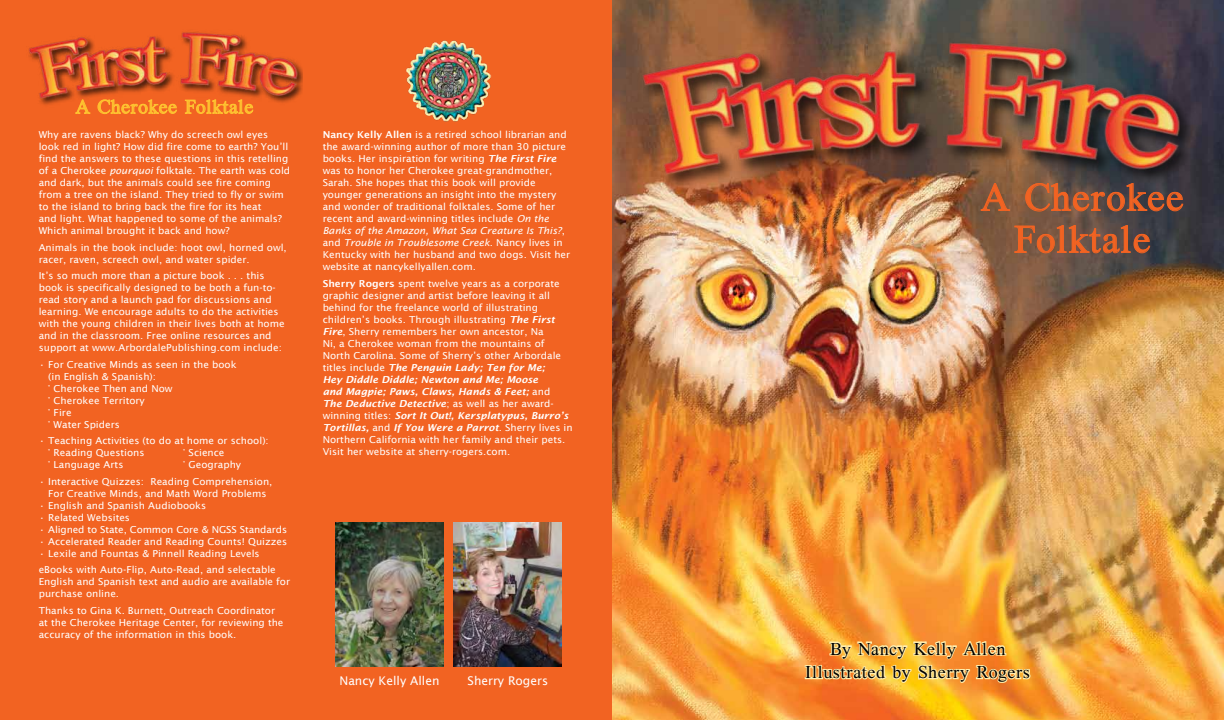
<style>
.page{position:relative;width:1224px;height:720px;background:#fff}
.page>*{position:absolute;margin:0;border:0;box-sizing:border-box;transform-origin:0 0}
.t1{font:35px/42px "Digohweli";color:#f26322;text-align:center}
.t2{font:17.5px "Digohweli";color:#fec230}
.t3{font:16px/23.7px "Digohweli";color:#000;text-align:center}
.t4{font:12px "Lucida Sans";color:#fff}
.t5{font:9.6px/12px "Lucida Sans";color:#fff;scale:1.04 1}
.s1{font-style:italic}
.s2{font-weight:600}
.s3{font-weight:600;font-style:italic}
</style>
<div class="page">
<img style="left:612px;top:0;width:612px;height:720px">
<div style="left:0;top:0;width:612px;height:720px;background:#f26322"></div>
<img style="left:336px;top:523px;width:108px;height:144px">
<img style="left:453px;top:523px;width:108px;height:144px">
<img style="left:405px;top:40px;width:87px;height:82px">
<svg style="left:804px;top:640px;width:228px;height:45px;background:#f9b455"></svg>
<svg style="left:981px;top:193px;width:29px;height:18px"></svg>
<svg style="left:1025px;top:193px;width:158px;height:19px;background:#7e503b"></svg>
<svg style="left:1014px;top:225px;width:136px;height:28px;background:#84543d"></svg>
<svg style="left:75px;top:108px;width:15px;height:6px"></svg>
<svg style="left:98px;top:108px;width:79px;height:6px"></svg>
<svg style="left:185px;top:108px;width:68px;height:6px"></svg>
<img style="left:638px;top:36px;width:560px;height:157px">
<img style="left:28px;top:31px;width:275px;height:77px">
<h2 class="t2" style="left:76px;top:96px;width:180px">A Cherokee Folktale</h2>
<p class="t5" style="left:39px;top:129px;width:243px">Why are ravens black? Why do screech owl eyes look red in light? How did fire come to earth? You’ll find the answers to these questions in this retelling of a Cherokee <span class="s1">pourquoi</span> folktale. The earth was cold and dark, but the animals could see fire coming from a tree on the island. They tried to fly or swim to the island to bring back the fire for its heat<br>and light. What happened to some of the animals?<br>Which animal brought it back and how?</p>
<p class="t5" style="left:39px;top:241px;width:240px">Animals in the book include: hoot owl, horned owl, racer, raven, screech owl, and water spider.</p>
<p class="t5" style="left:39px;top:270px;width:238px">It’s so much more than a picture book . . . this book is specifically designed to be both a fun-to&shy;read story and a launch pad for discussions and learning. We encourage adults to do the activities with the young children in their lives both at home and in the classroom. Free online resources and support at www.ArbordalePublishing.com include:</p>
<p class="t5" style="left:48px;top:358px;width:183px;text-indent:-9px">• For Creative Minds as seen in the book (in English &amp; Spanish):<br>° Cherokee Then and Now<br>° Cherokee Territory<br>° Fire<br>° Water Spiders</p>
<p class="t5" style="left:48px;top:435px;width:214px;text-indent:-9px">• Teaching Activities (to do at home or school): ° Reading Questions</p>
<p class="t5" style="left:183px;top:447px;width:42px">° Science</p>
<p class="t5" style="left:48px;top:459px;width:74px">° Language Arts</p>
<p class="t5" style="left:183px;top:459px;width:58px">° Geography</p>
<p class="t5" style="left:39px;top:475px;width:226px;text-align:center">• Interactive Quizzes: Reading Comprehension,<br>For Creative Minds, and Math Word Problems</p>
<p class="t5" style="left:39px;top:499px;width:163px">• English and Spanish Audiobooks</p>
<p class="t5" style="left:39px;top:511px;width:89px">• Related Websites</p>
<p class="t5" style="left:39px;top:523px;width:240px">• Aligned to State, Common Core &amp; NGSS Standards</p>
<p class="t5" style="left:39px;top:535px;width:241px">• Accelerated Reader and Reading Counts! Quizzes</p>
<p class="t5" style="left:39px;top:545px;width:229px;line-height:16.5px">• Lexile and Fountas &amp; Pinnell Reading Levels eBooks with Auto-Flip, Auto-Read, and selectable</p>
<p class="t5" style="left:39px;top:576px;width:243px">English and Spanish text and audio are available for purchase online.</p>
<p class="t5" style="left:39px;top:604px;width:237px">Thanks to Gina K. Burnett, Outreach Coordinator at the Cherokee Heritage Center, for reviewing the accuracy of the information in this book.</p>
<p class="t5" style="left:323px;top:129px;width:240px"><span class="s2">Nancy Kelly Allen</span> is a retired school librarian and the award-winning author of more than 30 picture books. Her inspiration for writing <span class="s3">The First Fire </span>was to honor her Cherokee great-grandmother, Sarah. She hopes that this book will provide younger generations an insight into the mystery and wonder of traditional folktales. Some of her recent and award-winning titles include <span class="s1">On the Banks of the Amazon, What Sea Creature Is This?</span>, and <span class="s1">Trouble in Troublesome Creek</span>. Nancy lives in Kentucky with her husband and two dogs. Visit her website at nancykellyallen.com.</p>
<p class="t5" style="left:323px;top:277px;width:242px"><span class="s2">Sherry Rogers</span> spent twelve years as a corporate graphic designer and artist before leaving it all behind for the freelance world of illustrating children’s books. Through illustrating <span class="s3">The First Fire</span>, Sherry remembers her own ancestor, Na<br>Ni, a Cherokee woman from the mountains of North Carolina. Some of Sherry’s other Arbordale titles include <span class="s3">The Penguin Lady; Ten for Me;<br>Hey Diddle Diddle; Newton and Me; Moose<br>and Magpie; Paws, Claws, Hands &amp; Feet;</span> and<br><span class="s3">The Deductive Detective</span>; as well as her award&shy;winning titles: <span class="s3">Sort It Out!, Kersplatypus, Burro’s Tortillas,</span> and <span class="s3">If You Were a Parrot</span>. Sherry lives in Northern California with her family and their pets.<br>Visit her website at sherry-rogers.com.</p>
<p class="t4" style="left:340px;top:673px;width:102px">Nancy Kelly Allen</p>
<p class="t4" style="left:468px;top:673px;width:82px">Sherry Rogers</p>
<h1 class="t1" style="left:981px;top:177px;width:205px">A Cherokee<br>Folktale</h1>
<h3 class="t3" style="left:805px;top:637px;width:227px">By Nancy Kelly Allen<br>Illustrated by Sherry Rogers</h3>
</div>
